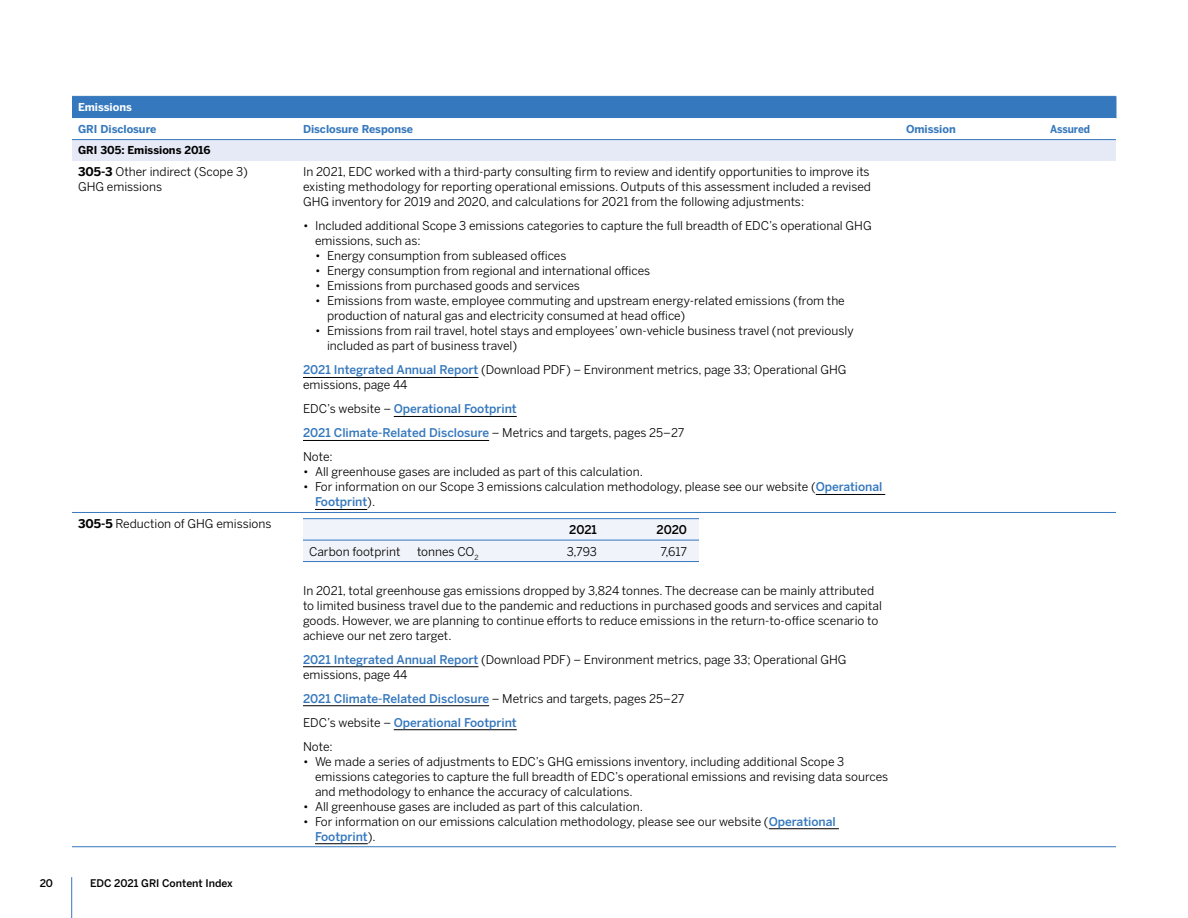
<style>
.page{position:relative;width:1188px;height:918px;background:#fff}
.page>*{position:absolute;margin:0;border:0;box-sizing:border-box;transform-origin:0 0}
.Table_Body{font:12px/15px "Benton Sans";color:#000}
.Table_Body-2{font:500 12px "Benton Sans";color:#3578bd}
.Table_Body-3{font:500 12px "Benton Sans";letter-spacing:-.01em;color:#000}
.table_title{font:700 10.8px "Benton Sans";color:#3578bd}
.table_title-2{font:700 10.8px "Benton Sans";color:#000}
.table_title-3{font:700 10.8px "Benton Sans";color:#fff}
.table_title-4{font:700 10.8px "Benton Sans";color:#3578bd;scale:.93 1}
.t1{font:500 10.5px "Benton Sans";color:#000}
.s1{font-weight:700}
.s2{font-weight:500;color:#3578bd}
.s3{font-weight:400;color:#000}
</style>
<div class="page">
<hr style="left:71px;top:877px;width:1px;height:41px;background:#3578bd">
<svg style="left:72px;top:96px;width:1045px;height:65px"></svg>
<hr style="left:1044px;top:96px;width:72px;height:1px;background:#3578bd">
<hr style="left:72px;top:118px;width:225px;height:1px;background:#fff">
<hr style="left:297px;top:118px;width:603px;height:1px;background:#fff">
<hr style="left:900px;top:118px;width:144px;height:1px;background:#fff">
<hr style="left:1044px;top:118px;width:72px;height:1px;background:#fff">
<hr style="left:72px;top:139px;width:225px;height:1px;background:#3578bd">
<hr style="left:297px;top:139px;width:603px;height:1px;background:#3578bd">
<hr style="left:900px;top:139px;width:144px;height:1px;background:#3578bd">
<hr style="left:1044px;top:139px;width:72px;height:1px;background:#3578bd">
<hr style="left:72px;top:846px;width:225px;height:1px;background:#3578bd">
<hr style="left:297px;top:846px;width:603px;height:1px;background:#3578bd">
<hr style="left:900px;top:846px;width:144px;height:1px;background:#3578bd">
<hr style="left:1044px;top:846px;width:72px;height:1px;background:#3578bd">
<hr style="left:72px;top:512px;width:225px;height:1px;background:#3578bd">
<hr style="left:297px;top:512px;width:603px;height:1px;background:#3578bd">
<hr style="left:900px;top:512px;width:144px;height:1px;background:#3578bd">
<hr style="left:1044px;top:512px;width:72px;height:1px;background:#3578bd">
<hr style="left:303px;top:377px;width:175px;height:1px;background:#000">
<hr style="left:394px;top:416px;width:123px;height:1px;background:#000">
<hr style="left:303px;top:440px;width:186px;height:1px;background:#000">
<hr style="left:816px;top:494px;width:69px;height:1px;background:#000">
<hr style="left:315px;top:509px;width:52px;height:1px;background:#000">
<hr style="left:303px;top:666px;width:175px;height:1px;background:#000">
<hr style="left:303px;top:705px;width:186px;height:1px;background:#000">
<hr style="left:394px;top:729px;width:123px;height:1px;background:#000">
<hr style="left:769px;top:828px;width:70px;height:1px;background:#000">
<hr style="left:315px;top:843px;width:53px;height:1px;background:#000">
<div style="left:303px;top:519px;width:396px;height:42px;background:#f1f3fa"></div>
<hr style="left:303px;top:518px;width:108px;height:1px;background:#3578bd">
<hr style="left:411px;top:518px;width:108px;height:1px;background:#3578bd">
<hr style="left:519px;top:518px;width:90px;height:1px;background:#3578bd">
<hr style="left:609px;top:518px;width:90px;height:1px;background:#3578bd">
<hr style="left:303px;top:540px;width:108px;height:1px;background:#3578bd">
<hr style="left:411px;top:540px;width:108px;height:1px;background:#3578bd">
<hr style="left:519px;top:540px;width:90px;height:1px;background:#3578bd">
<hr style="left:609px;top:540px;width:90px;height:1px;background:#3578bd">
<hr style="left:303px;top:561px;width:108px;height:1px;background:#3578bd">
<hr style="left:411px;top:561px;width:108px;height:1px;background:#3578bd">
<hr style="left:519px;top:561px;width:90px;height:1px;background:#3578bd">
<hr style="left:609px;top:561px;width:90px;height:1px;background:#3578bd">
<p class="table_title-3" style="left:78px;top:101px;width:55px">Emissions</p>
<p class="table_title" style="left:78px;top:123px;width:80px">GRI Disclosure</p>
<p class="table_title" style="left:303px;top:123px;width:112px">Disclosure Response</p>
<p class="table_title" style="left:906px;top:123px;width:51px">Omission</p>
<p class="table_title-4" style="left:1050px;top:123px;width:45px">Assured</p>
<p class="table_title-2" style="left:78px;top:144px;width:134px">GRI 305: Emissions 2016</p>
<p class="Table_Body" style="left:78px;top:164px;width:171px"><span class="s1">305-3</span> Other indirect (Scope 3)<br>GHG emissions</p>
<p class="Table_Body" style="left:303px;top:164px;width:570px;text-align:justify">In 2021, EDC worked with a third-party consulting firm to review and identify opportunities to improve its existing methodology for reporting operational emissions. Outputs of this assessment included a revised GHG inventory for 2019 and 2020, and calculations for 2021 from the following adjustments:</p>
<p class="Table_Body" style="left:315px;top:218px;width:558px;text-indent:-12px">• Included additional Scope 3 emissions categories to capture the full breadth of EDC’s operational GHG emissions, such as:</p>
<p class="Table_Body" style="left:315px;top:248px;width:253px">• Energy consumption from subleased offices</p>
<p class="Table_Body" style="left:315px;top:263px;width:337px">• Energy consumption from regional and international offices</p>
<p class="Table_Body" style="left:315px;top:278px;width:266px">• Emissions from purchased goods and services</p>
<p class="Table_Body" style="left:327px;top:293px;width:519px;text-indent:-12px">• Emissions from waste, employee commuting and upstream energy-related emissions (from the production of natural gas and electricity consumed at head office)</p>
<p class="Table_Body" style="left:327px;top:323px;width:528px;text-indent:-12px">• Emissions from rail travel, hotel stays and employees’ own-vehicle business travel (not previously included as part of business travel)</p>
<p class="Table_Body" style="left:303px;top:362px;width:545px"><span class="s2">2021 Integrated Annual Report</span> (Download PDF) – Environment metrics, page 33; Operational GHG emissions, page 44</p>
<p class="Table_Body-2" style="left:303px;top:402px;width:215px"><span class="s3">EDC’s website –</span> Operational Footprint</p>
<p class="Table_Body-2" style="left:303px;top:426px;width:383px">2021 Climate-Related Disclosure <span class="s3">– Metrics and targets, pages 25–27</span></p>
<p class="Table_Body" style="left:303px;top:449px;width:31px">Note:</p>
<p class="Table_Body" style="left:303px;top:464px;width:341px">• All greenhouse gases are included as part of this calculation.</p>
<p class="Table_Body" style="left:315px;top:479px;width:569px;text-indent:-12px">• For information on our Scope 3 emissions calculation methodology, please see our website (<span class="s2">Operational<br>Footprint</span>).</p>
<p class="Table_Body" style="left:78px;top:516px;width:195px"><span class="s1">305-5</span> Reduction of GHG emissions</p>
<p class="Table_Body-3" style="left:569px;top:523px;width:29px">2021</p>
<p class="Table_Body-3" style="left:657px;top:523px;width:32px">2020</p>
<p class="Table_Body" style="left:309px;top:544px;width:93px">Carbon footprint</p>
<p class="Table_Body" style="left:417px;top:544px;width:63px">tonnes CO<sub>2</sub></p>
<p class="Table_Body" style="left:567px;top:544px;width:32px">3,793</p>
<p class="Table_Body" style="left:660px;top:544px;width:28px">7,617</p>
<p class="Table_Body" style="left:303px;top:583px;width:580px">In 2021, total greenhouse gas emissions dropped by 3,824 tonnes. The decrease can be mainly attributed to limited business travel due to the pandemic and reductions in purchased goods and services and capital goods. However, we are planning to continue efforts to reduce emissions in the return-to-office scenario to achieve our net zero target.</p>
<p class="Table_Body" style="left:303px;top:652px;width:545px"><span class="s2">2021 Integrated Annual Report</span> (Download PDF) – Environment metrics, page 33; Operational GHG emissions, page 44</p>
<p class="Table_Body-2" style="left:303px;top:691px;width:383px">2021 Climate-Related Disclosure <span class="s3">– Metrics and targets, pages 25–27</span></p>
<p class="Table_Body-2" style="left:303px;top:715px;width:215px"><span class="s3">EDC’s website –</span> Operational Footprint</p>
<p class="Table_Body" style="left:303px;top:739px;width:31px">Note:</p>
<p class="Table_Body" style="left:315px;top:754px;width:575px;text-indent:-12px">• We made a series of adjustments to EDC’s GHG emissions inventory, including additional Scope 3 emissions categories to capture the full breadth of EDC’s operational emissions and revising data sources and methodology to enhance the accuracy of calculations.</p>
<p class="Table_Body" style="left:303px;top:799px;width:341px">• All greenhouse gases are included as part of this calculation.</p>
<p class="Table_Body" style="left:315px;top:814px;width:522px;text-indent:-12px">• For information on our emissions calculation methodology, please see our website (<span class="s2">Operational<br>Footprint</span>).</p>
<p class="t1" style="left:40px;top:877px;width:15px">20</p>
<p class="t1" style="left:90px;top:877px;width:144px">EDC 2021 GRI Content Index</p>
</div>
